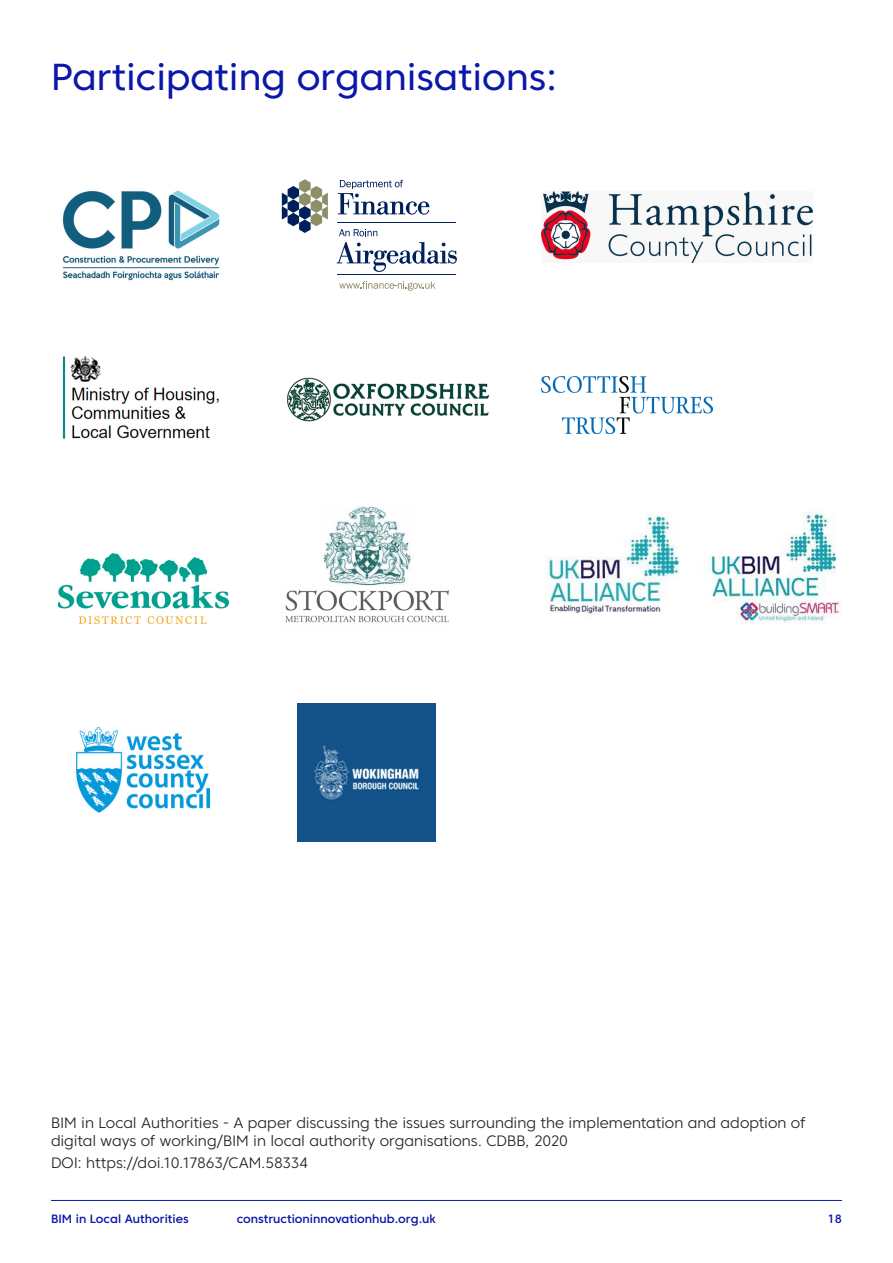
<style>
.page{position:relative;width:893px;height:1263px;background:#fff}
.page>*{position:absolute;margin:0;border:0;box-sizing:border-box;transform-origin:0 0}
.t1{font:37.5px "Core Sans C 45";color:#0b17a9}
._10pt_Body_Copy{font:300 15px/18px "Core Sans C 35";letter-spacing:-.005em;color:#231f20}
.t2{font:500 12px "Core Sans C 55";color:#0b17a9}
</style>
<div class="page">
<hr style="left:51px;top:1200px;width:791px;height:1px;background:#0b17a9">
<img style="left:545px;top:511px;width:296px;height:113px">
<img style="left:285px;top:506px;width:164px;height:117px">
<img style="left:76px;top:728px;width:134px;height:85px">
<img style="left:287px;top:377px;width:202px;height:45px">
<img style="left:58px;top:554px;width:170px;height:70px">
<img style="left:542px;top:191px;width:270px;height:71px">
<img style="left:542px;top:376px;width:170px;height:58px">
<img style="left:62px;top:191px;width:158px;height:90px">
<img style="left:62px;top:356px;width:157px;height:83px">
<svg style="left:339px;top:281px;width:96px;height:10px"></svg>
<svg style="left:282px;top:179px;width:46px;height:54px"></svg>
<svg style="left:338px;top:180px;width:91px;height:35px"></svg>
<svg style="left:339px;top:229px;width:38px;height:7px"></svg>
<svg style="left:337px;top:242px;width:120px;height:30px"></svg>
<hr style="left:337px;top:222px;width:119px;height:1px;background:#00205b">
<hr style="left:337px;top:275px;width:119px;height:1px;background:#00205b">
<img style="left:298px;top:703px;width:138px;height:138px">
<h2 class="t1" style="left:51px;top:54px;width:508px">Participating organisations:</h2>
<p class="_10pt_Body_Copy" style="left:51px;top:1113px;width:756px">BIM in Local Authorities - A paper discussing the issues surrounding the implementation and adoption of digital ways of working/BIM in local authority organisations. CDBB, 2020</p>
<p class="_10pt_Body_Copy" style="left:51px;top:1154px;width:259px">DOI: https://doi.10.17863/CAM.58334</p>
<p class="t2" style="left:51px;top:1211px;width:139px">BIM in Local Authorities</p>
<p class="t2" style="left:237px;top:1211px;width:201px">constructioninnovationhub.org.uk</p>
<p class="t2" style="left:827px;top:1211px;width:16px">18</p>
</div>
